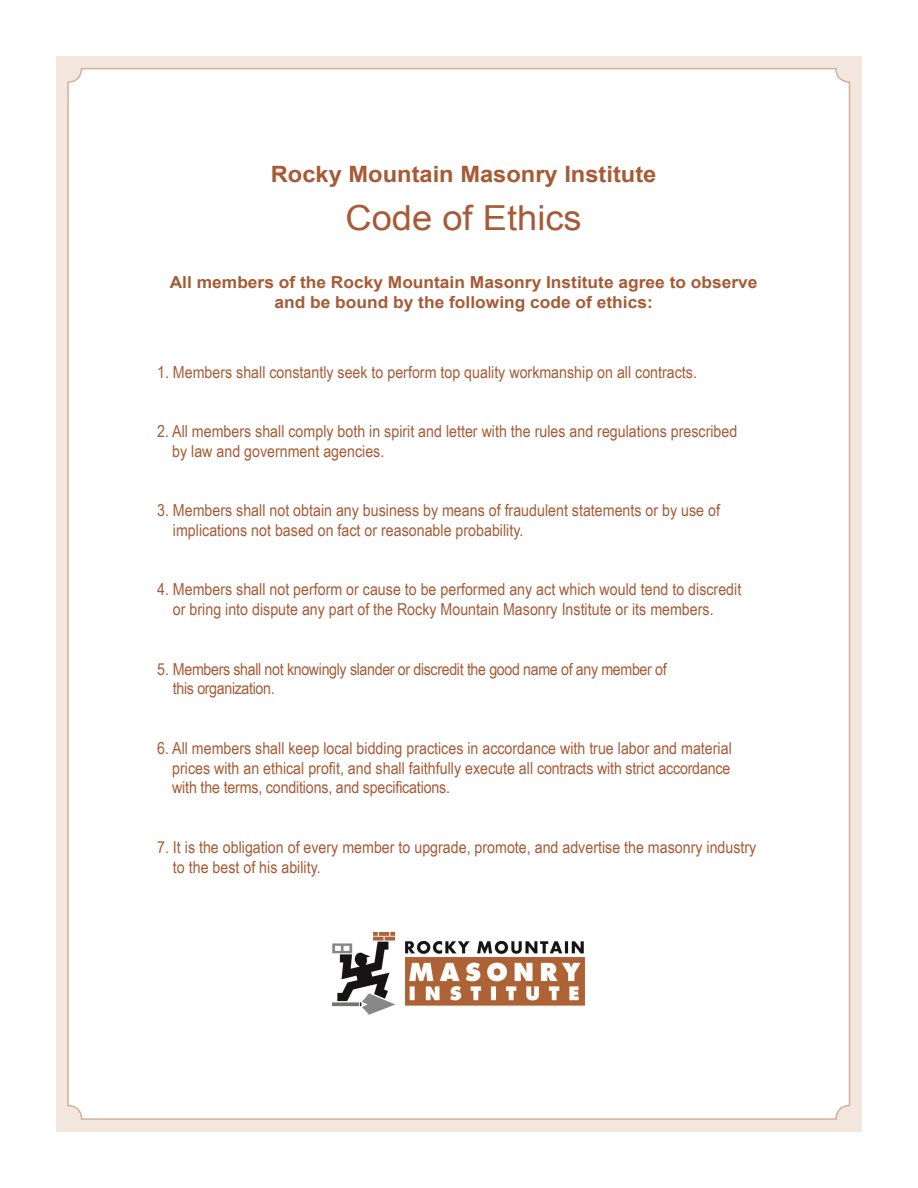
<style>
.page{position:relative;width:918px;height:1188px;background:#fff}
.page>*{position:absolute;margin:0;border:0;box-sizing:border-box;transform-origin:0 0}
.t1{font:34.5px "Arial";color:#a65b36;scale:1.05 1}
.t2{font:700 22.5px "Arial";color:#a65b36;scale:1.05 1}
.t3{font:16.5px/19.8px "Arial Narrow";color:#a65b36;scale:1.05 1}
.t4{font:700 16.5px/19.8px "Arial";color:#a65b36;text-align:center;scale:1.05 1}
.t5{font:16.5px/19.8px "Arial Narrow";letter-spacing:-.02em;color:#a65b36;scale:1.05 1}
</style>
<div class="page">
<div style="left:56px;top:56px;width:806px;height:1075px;background:#f2e6dd"></div>
<div style="left:67px;top:68px;width:783px;height:1052px;background:#fff"></div>
<img style="left:333px;top:933px;width:252px;height:81px">
<h2 class="t2" style="left:271px;top:159px;width:369px">Rocky Mountain Masonry Institute</h2>
<h1 class="t1" style="left:346px;top:195px;width:226px">Code of Ethics</h1>
<p class="t4" style="left:170px;top:273px;width:561px">All members of the Rocky Mountain Masonry Institute agree to observe and be bound by the following code of ethics:</p>
<p class="t3" style="left:157px;top:361px;width:516px">1. Members shall constantly seek to perform top quality workmanship on all contracts.</p>
<p class="t3" style="left:172px;top:421px;width:540px;text-indent:-15px">2. All members shall comply both in spirit and letter with the rules and regulations prescribed by law and government agencies.</p>
<p class="t3" style="left:173px;top:500px;width:523px;text-indent:-16px">3. Members shall not obtain any business by means of fraudulent statements or by use of implications not based on fact or reasonable probability.</p>
<p class="t3" style="left:173px;top:579px;width:543px;text-indent:-16px">4. Members shall not perform or cause to be performed any act which would tend to discredit or bring into dispute any part of the Rocky Mountain Masonry Institute or its members.</p>
<p class="t5" style="left:173px;top:658px;width:472px;text-indent:-16px">5. Members shall not knowingly slander or discredit the good name of any member of this organization.</p>
<p class="t3" style="left:172px;top:738px;width:534px;text-align:justify;text-indent:-15px">6. All members shall keep local bidding practices in accordance with true labor and material prices with an ethical profit, and shall faithfully execute all contracts with strict accordance with the terms, conditions, and specifications.</p>
<p class="t3" style="left:173px;top:837px;width:557px;text-indent:-16px">7. It is the obligation of every member to upgrade, promote, and advertise the masonry industry to the best of his ability.</p>
</div>
